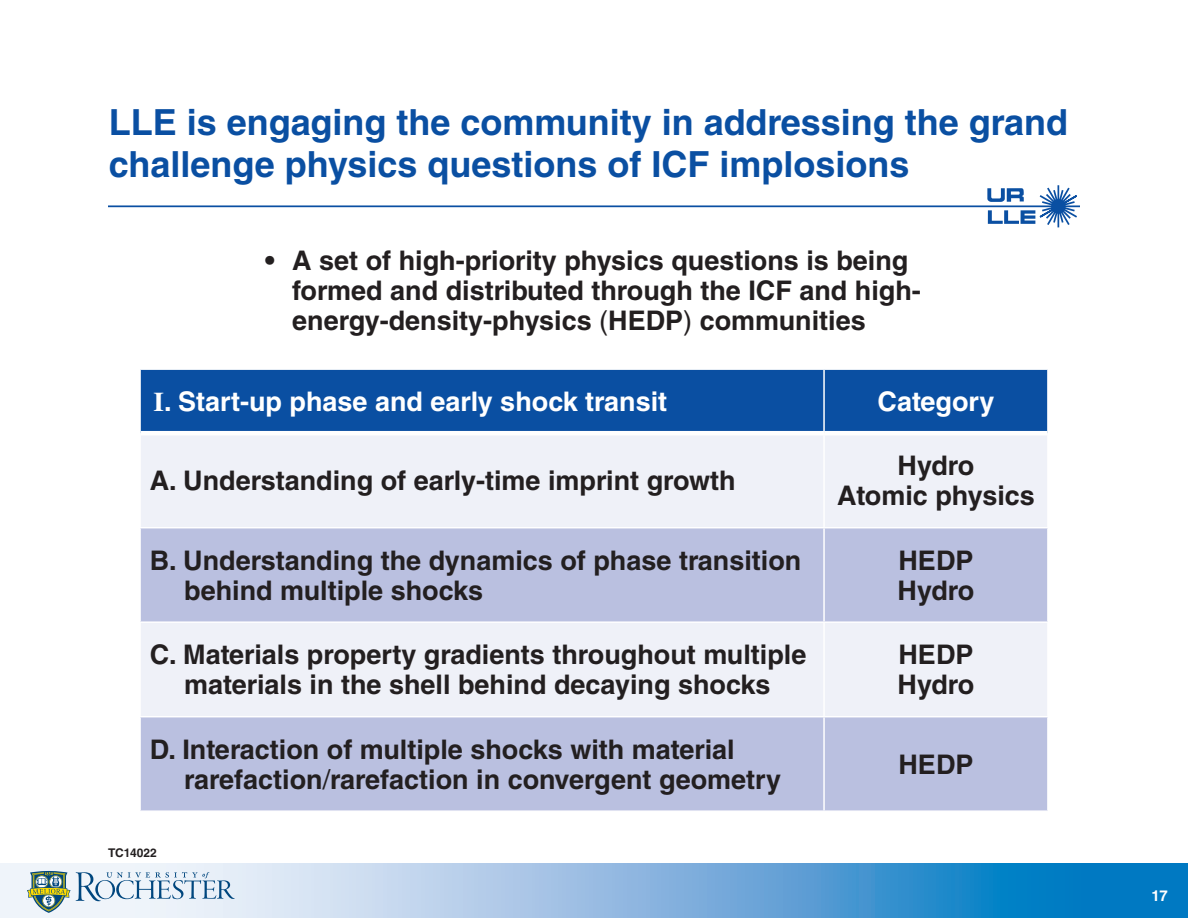
<style>
.page{position:relative;width:1188px;height:918px;background:#fff}
.page>*{position:absolute;margin:0;border:0;box-sizing:border-box;transform-origin:0 0}
.t1{font:700 36px/42px "Helvetica LT Std";color:#0a4fa2}
.Plain_body_text{font:700 27px/30px "Helvetica LT Std";color:#231f20}
.Body_text{font:700 27px "Helvetica LT Std";color:#231f20}
.Table_Heading{font:700 27px "Helvetica LT Std";color:#fff}
.t2{font:700 15px "Helvetica LT Std";color:#fff}
.Fiche{font:700 12px "Helvetica LT Std";color:#231f20}
.s1{font-weight:400}
.s2{font-family:"Times LT Std"}
</style>
<div class="page">
<svg style="left:987px;top:185px;width:92px;height:43px"></svg>
<hr style="left:108px;top:205px;width:972px;height:2px;background:#0a4fa2">
<svg style="left:0;top:864px;width:1188px;height:54px"></svg>
<svg style="left:27px;top:871px;width:208px;height:42px"></svg>
<div style="left:141px;top:370px;width:906px;height:61px;background:#0a4fa2"></div>
<div style="left:141px;top:436px;width:906px;height:91px;background:#eff1f8"></div>
<svg style="left:141px;top:528px;width:906px;height:282px;fill:#bac0e0"></svg>
<hr style="left:823px;top:370px;width:2px;height:61px;background:#fff">
<hr style="left:823px;top:717px;width:2px;height:93px;background:#fff">
<hr style="left:823px;top:435px;width:2px;height:92px;background:#fff">
<hr style="left:823px;top:528px;width:2px;height:93px;background:#fff">
<hr style="left:823px;top:623px;width:2px;height:93px;background:#fff">
<hr style="left:139px;top:621px;width:685px;height:2px;background:#fff">
<hr style="left:824px;top:621px;width:225px;height:2px;background:#fff">
<hr style="left:139px;top:716px;width:685px;height:1px;background:#fff">
<hr style="left:824px;top:716px;width:225px;height:1px;background:#fff">
<p class="t1" style="left:109px;top:100px;width:961px">LLE is engaging the community in addressing the grand challenge physics questions of ICF implosions</p>
<p class="Plain_body_text" style="left:292px;top:245px;width:630px;text-indent:-27px">• A set of high-priority physics questions is being formed and distributed through the ICF and high&shy;energy-density-physics <span class="s1">(</span>HEDP<span class="s1">)</span> communities</p>
<p class="Table_Heading" style="left:154px;top:385px;width:515px"><span class="s2">I</span>. Start-up phase and early shock transit</p>
<p class="Table_Heading" style="left:878px;top:385px;width:118px">Category</p>
<p class="Body_text" style="left:150px;top:464px;width:587px">A. Understanding of early-time imprint growth</p>
<p class="Body_text" style="left:898px;top:449px;width:78px">Hydro</p>
<p class="Body_text" style="left:837px;top:479px;width:199px">Atomic physics</p>
<p class="Plain_body_text" style="left:184px;top:545px;width:619px;text-indent:-35px">B. Understanding the dynamics of phase transition behind multiple shocks</p>
<p class="Plain_body_text" style="left:898px;top:545px;width:77px">HEDP</p>
<p class="Plain_body_text" style="left:898px;top:575px;width:78px">Hydro</p>
<p class="Plain_body_text" style="left:150px;top:639px;width:658px;text-align:center">C. Materials property gradients throughout multiple materials in the shell behind decaying shocks</p>
<p class="Plain_body_text" style="left:898px;top:639px;width:77px">HEDP</p>
<p class="Plain_body_text" style="left:898px;top:669px;width:78px">Hydro</p>
<p class="Plain_body_text" style="left:184px;top:734px;width:598px;text-indent:-35px">D. Interaction of multiple shocks with material rarefaction<span class="s1">/</span>rarefaction in convergent geometry</p>
<p class="Fiche" style="left:108px;top:846px;width:50px">TC14022</p>
<p class="Plain_body_text" style="left:898px;top:749px;width:77px">HEDP</p>
<p class="t2" style="left:1152px;top:887px;width:18px">17</p>
</div>
